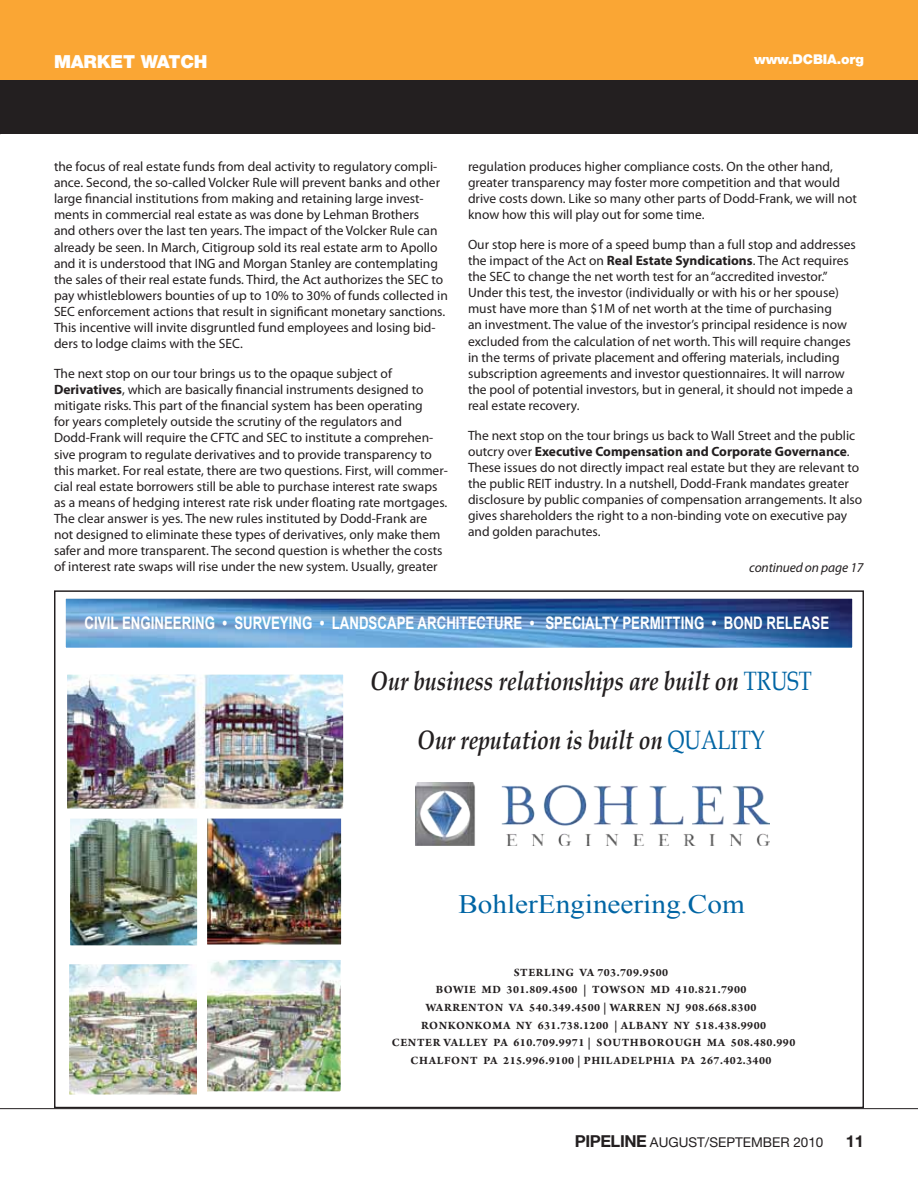
<style>
.page{position:relative;width:918px;height:1188px;background:#fff}
.page>*{position:absolute;margin:0;border:0;box-sizing:border-box;transform-origin:0 0}
.t1{font:italic 700 26.55px "Book Antiqua";color:#231f20;scale:.8 1}
.t2{font:26.55px "Times New Roman";color:#0065a4;scale:1.1 1}
.t3{font:900 18px "Helvetica Neue";letter-spacing:-.01em;color:#fff}
.t4{font:700 17.25px "Arial";color:#fff;scale:.77 1}
.t5{font:700 16.5px "Helvetica Neue";color:#231f20}
.t6{font:13.5px/16px "Myriad Pro";color:#231f20}
.t7{font:13.5px "Helvetica Neue";color:#231f20}
.t8{font:italic 13.5px "Myriad Pro";letter-spacing:-.01em;color:#231f20}
.t9{font:900 13.5px "Helvetica Neue";letter-spacing:-.01em;color:#fff}
.t10{font:700 11.85px/17.7px "Arno Pro";letter-spacing:.04em;color:#231f20;text-align:center}
.s1{font-weight:700}
.s2{font-weight:400;font-style:normal;color:#0065a4}
.s3{font-weight:700;font-size:16.5px}
</style>
<div class="page">
<div style="left:0;top:68px;width:918px;height:66px;background:#231f20"></div>
<div style="left:0;top:0;width:918px;height:80px;background:#faa634"></div>
<hr style="left:0;top:1108px;width:918px;height:1px;background:#231f20">
<svg style="left:54px;top:590px;width:810px;height:518px"></svg>
<img style="left:66px;top:599px;width:786px;height:48px">
<div style="left:61px;top:594px;width:796px;height:58px;border:4px solid #fff"></div>
<img style="left:71px;top:819px;width:126px;height:125px">
<div style="left:60px;top:801px;width:148px;height:154px;border:10px solid #fff"></div>
<img style="left:70px;top:965px;width:127px;height:128px">
<img style="left:208px;top:819px;width:132px;height:125px">
<div style="left:197px;top:801px;width:154px;height:154px;border:10px solid #fff"></div>
<img style="left:416px;top:782px;width:353px;height:64px">
<img style="left:68px;top:676px;width:274px;height:132px">
<div style="left:57px;top:665px;width:296px;height:154px;border:10px solid #fff"></div>
<img style="left:208px;top:961px;width:132px;height:129px">
<h2 class="t3" style="left:54px;top:51px;width:153px">MARKET WATCH</h2>
<p class="t9" style="left:754px;top:52px;width:111px">www.DCBIA.org</p>
<p class="t6" style="left:54px;top:159px;width:395px">the focus of real estate funds from deal activity to regulatory compli&shy;ance. Second, the so‑called Volcker Rule will prevent banks and other large financial institutions from making and retaining large invest&shy;ments in commercial real estate as was done by Lehman Brothers<br>and others over the last ten years. The impact of the Volcker Rule can already be seen. In March, Citigroup sold its real estate arm to Apollo and it is understood that ING and Morgan Stanley are contemplating the sales of their real estate funds. Third, the Act authorizes the SEC to pay whistleblowers bounties of up to 10% to 30% of funds collected in SEC enforcement actions that result in significant monetary sanctions.<br>This incentive will invite disgruntled fund employees and losing bid&shy;ders to lodge claims with the SEC.</p>
<p class="t6" style="left:54px;top:366px;width:395px">The next stop on our tour brings us to the opaque subject of <span class="s1">Derivatives</span>, which are basically financial instruments designed to mitigate risks. This part of the financial system has been operating<br>for years completely outside the scrutiny of the regulators and Dodd‑Frank will require the CFTC and SEC to institute a comprehen&shy;sive program to regulate derivatives and to provide transparency to this market. For real estate, there are two questions. First, will commer&shy;cial real estate borrowers still be able to purchase interest rate swaps as a means of hedging interest rate risk under floating rate mortgages.<br>The clear answer is yes. The new rules instituted by Dodd‑Frank are not designed to eliminate these types of derivatives, only make them safer and more transparent. The second question is whether the costs of interest rate swaps will rise under the new system. Usually, greater</p>
<p class="t6" style="left:468px;top:159px;width:390px">regulation produces higher compliance costs. On the other hand, greater transparency may foster more competition and that would drive costs down. Like so many other parts of Dodd‑Frank, we will not know how this will play out for some time.</p>
<p class="t6" style="left:468px;top:237px;width:389px">Our stop here is more of a speed bump than a full stop and addresses the impact of the Act on <span class="s1">Real Estate Syndications</span>. The Act requires the SEC to change the net worth test for an “accredited investor.” Under this test, the investor (individually or with his or her spouse) must have more than $1M of net worth at the time of purchasing<br>an investment. The value of the investor’s principal residence is now excluded from the calculation of net worth. This will require changes in the terms of private placement and offering materials, including subscription agreements and investor questionnaires. It will narrow the pool of potential investors, but in general, it should not impede a real estate recovery.</p>
<p class="t6" style="left:468px;top:427px;width:396px">The next stop on the tour brings us back to Wall Street and the public outcry over <span class="s1">Executive Compensation and Corporate Governance</span>.<br>These issues do not directly impact real estate but they are relevant to the public REIT industry. In a nutshell, Dodd‑Frank mandates greater disclosure by public companies of compensation arrangements. It also gives shareholders the right to a non-binding vote on executive pay and golden parachutes.</p>
<p class="t8" style="left:749px;top:561px;width:116px">continued on page 17</p>
<p class="t4" style="left:85px;top:612px;width:969px">CIVIL ENGINEERING • SURVEYING • LANDSCAPE ARCHITECTURE • SPECIALTY PERMITTING • BOND RELEASE</p>
<h1 class="t1" style="left:370px;top:663px;width:553px">Our business relationships are built on <span class="s2">TRUST</span></h1>
<h1 class="t1" style="left:417px;top:722px;width:436px">Our reputation is built on <span class="s2">QUALITY</span></h1>
<h1 class="t2" style="left:458px;top:886px;width:262px">BohlerEngineering.Com</h1>
<p class="t10" style="left:392px;top:964px;width:405px">STERLING VA 703.709.9500<br>BOWIE MD 301.809.4500 | TOWSON MD 410.821.7900<br>WARRENTON VA 540.349.4500 | WARREN NJ 908.668.8300<br>RONKONKOMA NY 631.738.1200 | ALBANY NY 518.438.9900<br>CENTER VALLEY PA 610.709.9971 | SOUTHBOROUGH MA 508.480.990<br>CHALFONT PA 215.996.9100 | PHILADELPHIA PA 267.402.3400</p>
<p class="t7" style="left:575px;top:1134px;width:250px"><span class="s3">PIPELINE</span> AUGUST/SEPTEM BER 2010</p>
<p class="t5" style="left:846px;top:1131px;width:20px">11</p>
</div>
